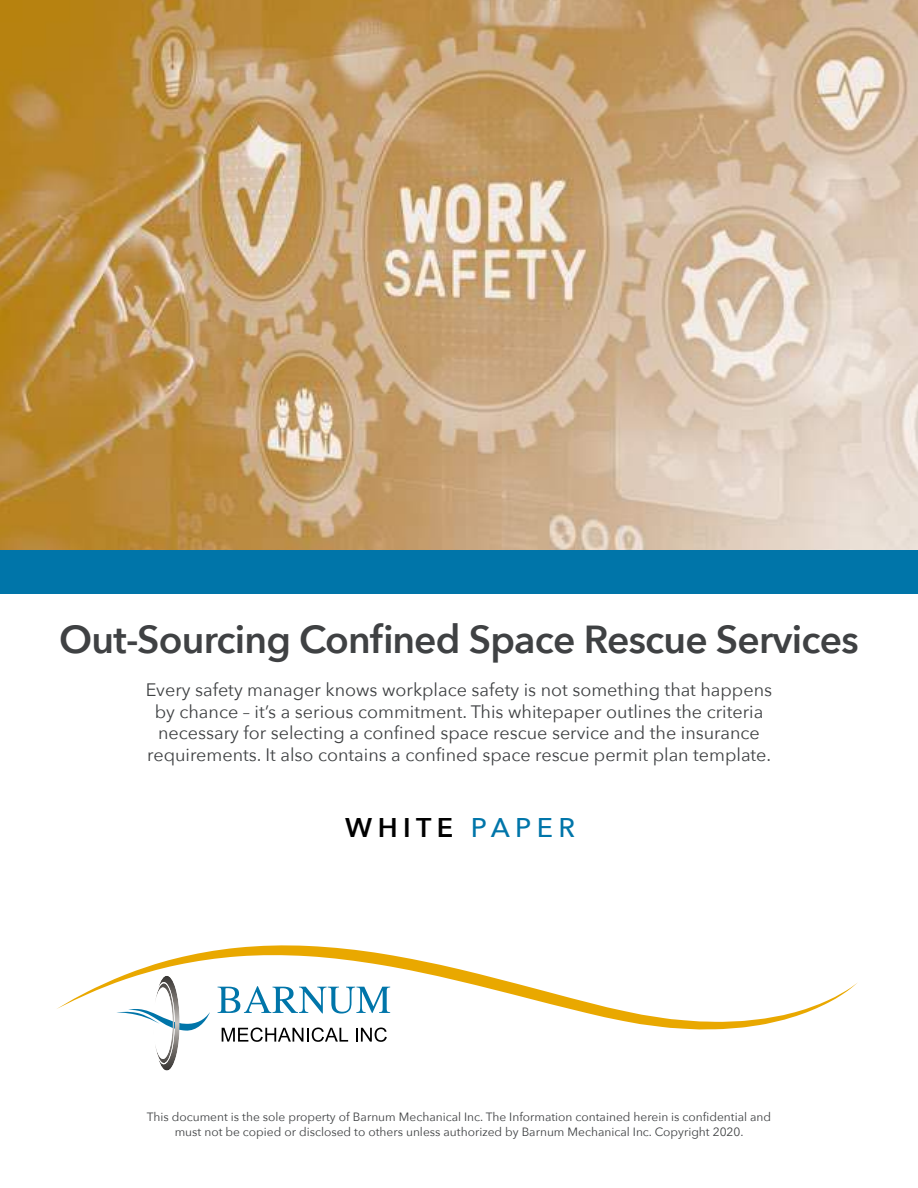
<style>
.page{position:relative;width:918px;height:1188px;background:#fff}
.page>*{position:absolute;margin:0;border:0;box-sizing:border-box;transform-origin:0 0}
.t1{font:600 39px "Avenir Next";letter-spacing:-.02em;color:#3f4143}
.t2{font:600 27px "Avenir Next";letter-spacing:.2em;color:#000}
.t3{font:18px/21.6px "Avenir Next";color:#3f4143;text-align:center}
.t4{font:12px/15px "Avenir Next";color:#3f4143;text-align:center}
.s1{font-weight:500;color:#0075a9}
</style>
<div class="page">
<img style="left:0;top:0;width:918px;height:551px">
<div style="left:0;top:551px;width:918px;height:43px;background:#0075a9"></div>
<svg style="left:222px;top:1029px;width:126px;height:13px"></svg>
<svg style="left:356px;top:1029px;width:31px;height:13px"></svg>
<svg style="left:180px;top:1029px;width:14px;height:2px"></svg>
<img style="left:155px;top:1029px;width:25px;height:42px">
<svg style="left:57px;top:945px;width:800px;height:84px"></svg>
<h1 class="t1" style="left:59px;top:606px;width:801px">Out-Sourcing Con昀椀ned Space Rescue Services</h1>
<p class="t3" style="left:146px;top:681px;width:628px">Every safety manager knows workplace safety is not something that happens by chance – it’s a serious commitment. This whitepaper outlines the criteria necessary for selecting a con昀椀ned space rescue service and the insurance requirements. It also contains a con昀椀ned space rescue permit plan template.</p>
<h2 class="t2" style="left:345px;top:812px;width:231px">WHITE <span class="s1">PAPER</span></h2>
<p class="t4" style="left:147px;top:1109px;width:626px">This document is the sole property of Barnum Mechanical Inc. The Information contained herein is con昀椀dential and must not be copied or disclosed to others unless authorized by Barnum Mechanical Inc. Copyright 2020.</p>
</div>
